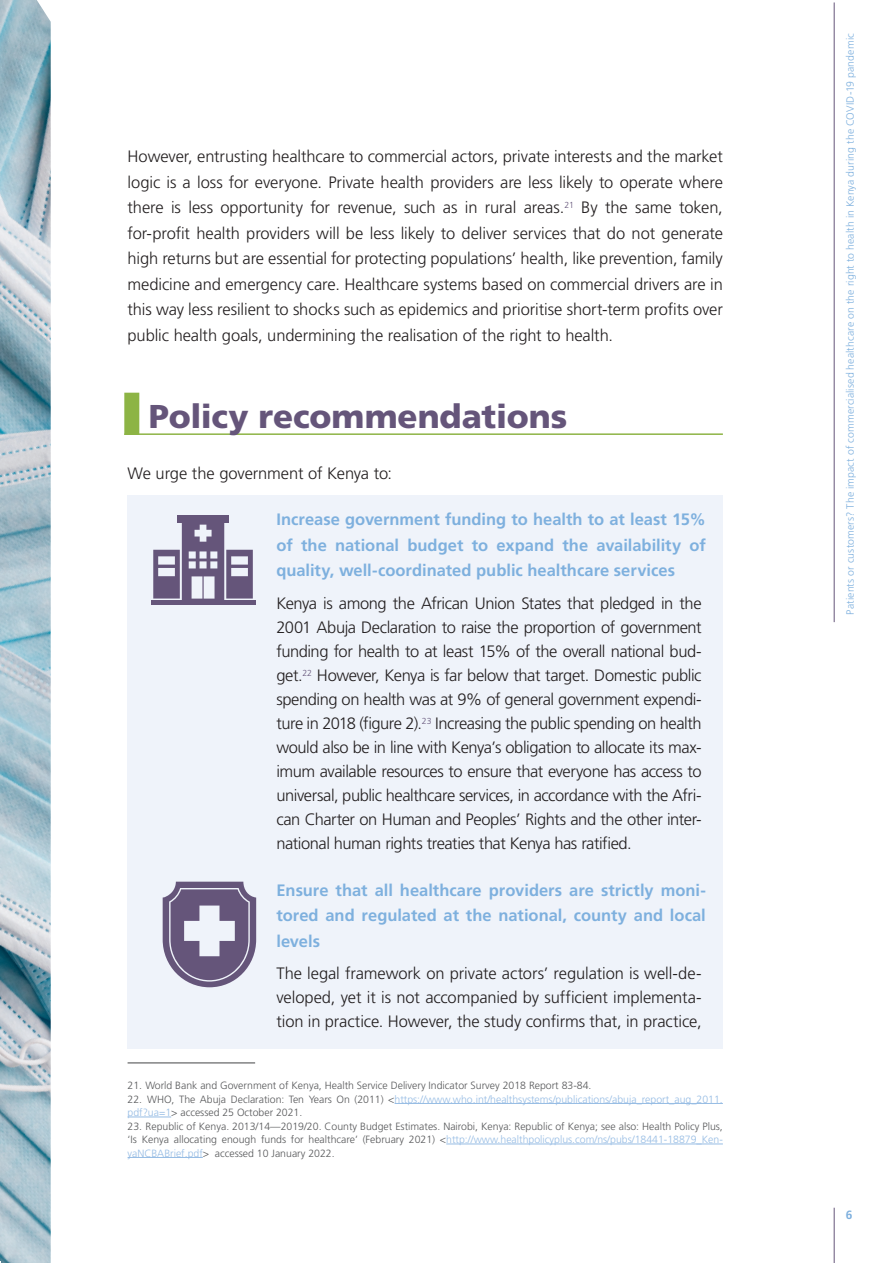
<style>
.page{position:relative;width:893px;height:1263px;background:#fff}
.page>*{position:absolute;margin:0;border:0;box-sizing:border-box;transform-origin:0 0}
.Titulo_01{font:33px "Frutiger LT 75 Blk";color:#65557a}
.Policy_Parrafo{font:300 16.5px/24px "Frutiger LT Std";letter-spacing:-.015em;color:#231f20;text-align:justify}
.Parrafo-Base{font:16.5px/25.5px "Frutiger LT 45 Lt";letter-spacing:-.005em;color:#231f20;text-align:justify}
.Pollicy_titulo{font:16.5px/25.5px "Frutiger LT 65 Bd";color:#7eb0de;text-align:justify}
.t1{font:700 12px "Frutiger LT Std";color:#7eb0de}
.A_NOTA_PIE{font:10.5px/13.5px "Frutiger LT 45 Lt";color:#58595b;text-align:justify}
.A_NOTA_PIE-2{font:10.5px/13.5px "Frutiger LT 45 Lt";color:#96bce4}
.t2{font:300 10.5px "Frutiger LT Std";letter-spacing:.01em;color:#7eb0de}
.s1{color:#58595b}
.s2{color:#96bce4}
</style>
<div class="page">
<hr style="left:834px;top:1208px;width:1px;height:55px;background:#65557a">
<img style="left:0;top:0;width:51px;height:1263px">
<hr style="left:834px;top:2px;width:1px;height:620px;background:#65557a">
<div style="left:124px;top:393px;width:15px;height:42px;background:#8db445"></div>
<hr style="left:124px;top:433px;width:599px;height:2px;background:#8db445">
<div style="left:128px;top:495px;width:595px;height:102px;background:#eff3fa"></div>
<div style="left:128px;top:579px;width:595px;height:291px;background:#eff3fa"></div>
<div style="left:128px;top:865px;width:595px;height:102px;background:#eff3fa"></div>
<div style="left:128px;top:950px;width:595px;height:98px;background:#eff3fa"></div>
<hr style="left:128px;top:1062px;width:127px;height:1px;background:#58595b">
<hr style="left:395px;top:1103px;width:328px;height:1px;background:#96bce4">
<hr style="left:128px;top:1117px;width:43px;height:1px;background:#96bce4">
<hr style="left:446px;top:1144px;width:277px;height:1px;background:#96bce4">
<hr style="left:128px;top:1157px;width:75px;height:1px;background:#96bce4">
<div style="left:177px;top:515px;width:52px;height:8px;background:#65557a"></div>
<svg style="left:153px;top:523px;width:100px;height:77px"></svg>
<div style="left:151px;top:600px;width:104px;height:5px;background:#65557a"></div>
<svg style="left:163px;top:882px;width:93px;height:105px"></svg>
<p class="Parrafo-Base" style="left:128px;top:144px;width:597px">However, entrusting healthcare to commercial actors, private interests and the market logic is a loss for everyone. Private health providers are less likely to operate where there is less opportunity for revenue, such as in rural areas.<sup>21</sup> By the same token, for-profit health providers will be less likely to deliver services that do not generate high returns but are essential for protecting populations’ health, like prevention, family medicine and emergency care. Healthcare systems based on commercial drivers are in this way less resilient to shocks such as epidemics and prioritise short-term profits over public health goals, undermining the realisation of the right to health.</p>
<p class="Titulo_01" style="left:149px;top:396px;width:420px">Policy recommendations</p>
<p class="Parrafo-Base" style="left:128px;top:460px;width:266px">We urge the government of Kenya to:</p>
<p class="Pollicy_titulo" style="left:276px;top:507px;width:431px">Increase government funding to health to at least 15% of the national budget to expand the availability of quality, well-coordinated public healthcare services</p>
<p class="Policy_Parrafo" style="left:276px;top:591px;width:427px">Kenya is among the African Union States that pledged in the 2001 Abuja Declaration to raise the proportion of government funding for health to at least 15% of the overall national bud&shy;get.<sup>22</sup> However, Kenya is far below that target. Domestic public spending on health was at 9% of general government expendi&shy;ture in 2018 (figure 2).<sup>23</sup> Increasing the public spending on health would also be in line with Kenya’s obligation to allocate its max&shy;imum available resources to ensure that everyone has access to universal, public healthcare services, in accordance with the Afri&shy;can Charter on Human and Peoples’ Rights and the other inter&shy;national human rights treaties that Kenya has ratified.</p>
<p class="Pollicy_titulo" style="left:276px;top:877px;width:431px">Ensure that all healthcare providers are strictly moni&shy;tored and regulated at the national, county and local levels</p>
<p class="Policy_Parrafo" style="left:276px;top:962px;width:427px">The legal framework on private actors’ regulation is well-de&shy;veloped, yet it is not accompanied by sufficient implementa&shy;tion in practice. However, the study confirms that, in practice,</p>
<p class="A_NOTA_PIE" style="left:128px;top:1079px;width:465px">21. World Bank and Government of Kenya, Health Service Delivery Indicator Survey 2018 Report 83-84.</p>
<p class="A_NOTA_PIE-2" style="left:128px;top:1092px;width:597px"><span class="s1">22. WHO, The Abuja Declaration: Ten Years On (2011) &lt;</span>https://www.who.int/healthsystems/publications/abuja_report_aug_2011. pdf?ua=1<span class="s1">&gt; accessed 25 October 2021.</span></p>
<p class="A_NOTA_PIE" style="left:128px;top:1119px;width:597px">23. Republic of Kenya. 2013/14—2019/20. County Budget Estimates. Nairobi, Kenya: Republic of Kenya; see also: Health Policy Plus, ‘Is Kenya allocating enough funds for healthcare’ (February 2021) &lt;<span class="s2">http://www.healthpolicyplus.com/ns/pubs/18441-18879_Ken&shy;yaNCBABrief.pdf</span>&gt; accessed 10 January 2022.</p>
<p class="t2" style="left:844px;top:615px;width:583px;rotate:-90deg">Patients or customers? The impact of commercialised healthcare on the right to health in Kenya during the COVID-19 pandemic</p>
<p class="t1" style="left:846px;top:1208px;width:8px">6</p>
</div>
